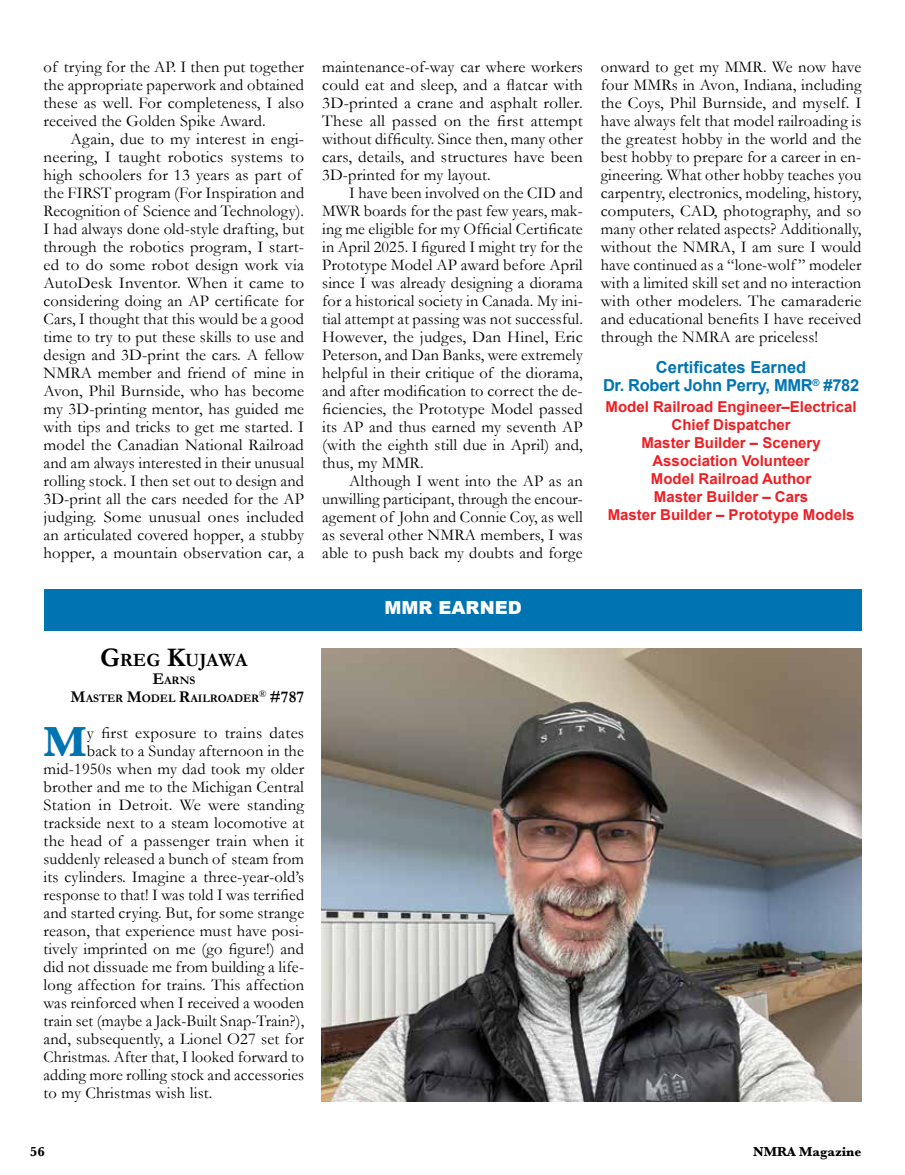
<style>
.page{position:relative;width:905px;height:1175px;background:#fff}
.page>*{position:absolute;margin:0;border:0;box-sizing:border-box;transform-origin:0 0}
.t1{font:700 43.65px "Baskerville";color:#0074b3}
.t2{font:700 18.9px "Garamond";color:#000}
.t3{font:900 18px "Arial";color:#fff}
.t4{font:16.5px/18px "Garamond";letter-spacing:.01em;color:#000;text-align:justify}
.t5{font:700 16.5px/18px "Arial";letter-spacing:-.02em;color:#0074b3;text-align:center}
.t6{font:700 16.5px "Garamond";color:#000}
.t7{font:700 15px/18px "Arial";color:#ed1f24;text-align:center}
.t8{font:700 13.5px "Baskerville";color:#000}
.t9{font:700 11.55px/18px "Garamond";color:#000;text-align:center}
.s1{font-size:27px}
.s2{font-size:16.5px}
</style>
<div class="page">
<div style="left:44px;top:589px;width:817px;height:42px;background:#0074b3"></div>
<img style="left:322px;top:648px;width:539px;height:453px">
<p class="t4" style="left:44px;top:58px;width:262px">of trying for the AP. I then put together the appropriate paperwork and obtained these as well. For completeness, I also received the Golden Spike Award.</p>
<p class="t4" style="left:44px;top:130px;width:262px;text-align:left;text-indent:27px">Again, due to my interest in engi&shy;neering, I taught robotics systems to high schoolers for 13 years as part of the FIRST program (For Inspiration and Recognition of Science and Technology).<br>I had always done old-style drafting, but through the robotics program, I start&shy;ed to do some robot design work via AutoDesk Inventor. When it came to considering doing an AP certificate for Cars, I thought that this would be a good time to try to put these skills to use and design and 3D-print the cars. A fellow NMRA member and friend of mine in Avon, Phil Burnside, who has become my 3D-printing mentor, has guided me with tips and tricks to get me started. I model the Canadian National Railroad and am always interested in their unusual rolling stock. I then set out to design and 3D-print all the cars needed for the AP judging. Some unusual ones included an articulated covered hopper, a stubby hopper, a mountain observation car, a</p>
<p class="t2" style="left:100px;top:649px;width:150px"><span class="s1">G</span>REG <span class="s1">K</span>UJAWA</p>
<p class="t9" style="left:70px;top:671px;width:190px"><span class="s2">E</span>ARNS<br><span class="s2">M</span>ASTER <span class="s2">M</span>ODEL <span class="s2">R</span>AILROADER</p>
<p class="t6" style="left:259px;top:687px;width:46px"><sup>®</sup> #787</p>
<h1 class="t1" style="left:44px;top:711px;width:45px">M</h1>
<p class="t4" style="left:87px;top:724px;width:219px">y first exposure to trains dates</p>
<p class="t4" style="left:87px;top:742px;width:219px">back to a Sunday afternoon in the</p>
<p class="t4" style="left:44px;top:760px;width:262px">mid-1950s when my dad took my older</p>
<p class="t4" style="left:44px;top:778px;width:262px">brother and me to the Michigan Central</p>
<p class="t4" style="left:44px;top:796px;width:262px">Station in Detroit. We were standing</p>
<p class="t4" style="left:44px;top:814px;width:262px">trackside next to a steam locomotive at</p>
<p class="t4" style="left:44px;top:832px;width:262px">the head of a passenger train when it</p>
<p class="t4" style="left:44px;top:850px;width:262px">suddenly released a bunch of steam from</p>
<p class="t4" style="left:44px;top:868px;width:262px">its cylinders. Imagine a three-year-old’s</p>
<p class="t4" style="left:44px;top:886px;width:262px">response to that! I was told I was terrified</p>
<p class="t4" style="left:44px;top:904px;width:262px">and started crying. But, for some strange</p>
<p class="t4" style="left:44px;top:922px;width:262px">reason, that experience must have posi-</p>
<p class="t4" style="left:44px;top:940px;width:262px">tively imprinted on me (go figure!) and</p>
<p class="t4" style="left:44px;top:958px;width:262px">did not dissuade me from building a life-</p>
<p class="t4" style="left:44px;top:976px;width:262px">long affection for trains. This affection</p>
<p class="t4" style="left:44px;top:994px;width:262px">was reinforced when I received a wooden</p>
<p class="t4" style="left:44px;top:1012px;width:262px">train set (maybe a Jack-Built Snap-Train?),</p>
<p class="t4" style="left:44px;top:1030px;width:262px">and, subsequently, a Lionel O27 set for</p>
<p class="t4" style="left:44px;top:1048px;width:262px">Christmas. After that, I looked forward to</p>
<p class="t4" style="left:44px;top:1066px;width:262px">adding more rolling stock and accessories</p>
<p class="t4" style="left:44px;top:1084px;width:170px">to my Christmas wish list.</p>
<p class="t4" style="left:322px;top:58px;width:262px">maintenance-of-way car where workers could eat and sleep, and a flatcar with 3D-printed a crane and asphalt roller.<br>These all passed on the first attempt without difficulty. Since then, many other cars, details, and structures have been 3D-printed for my layout.</p>
<p class="t4" style="left:322px;top:184px;width:262px;text-indent:27px">I have been involved on the CID and MWR boards for the past few years, mak&shy;ing me eligible for my Official Certificate in April 2025. I figured I might try for the Prototype Model AP award before April since I was already designing a diorama for a historical society in Canada. My ini&shy;tial attempt at passing was not successful.<br>However, the judges, Dan Hinel, Eric Peterson, and Dan Banks, were extremely helpful in their critique of the diorama, and after modification to correct the de&shy;ficiencies, the Prototype Model passed its AP and thus earned my seventh AP (with the eighth still due in April) and, thus, my MMR.</p>
<p class="t4" style="left:322px;top:472px;width:262px;text-indent:27px">Although I went into the AP as an unwilling participant, through the encour&shy;agement of John and Connie Coy, as well as several other NMRA members, I was able to push back my doubts and forge</p>
<p class="t3" style="left:384px;top:594px;width:138px">MMR EARNED</p>
<p class="t4" style="left:600px;top:58px;width:262px">onward to get my MMR. We now have four MMRs in Avon, Indiana, including the Coys, Phil Burnside, and myself. I have always felt that model railroading is the greatest hobby in the world and the best hobby to prepare for a career in en&shy;gineering. What other hobby teaches you carpentry, electronics, modeling, history, computers, CAD, photography, and so many other related aspects? Additionally, without the NMRA, I am sure I would have continued as a “lone-wolf ” modeler with a limited skill set and no interaction with other modelers. The camaraderie and educational benefits I have received through the NMRA are priceless!</p>
<p class="t5" style="left:603px;top:359px;width:258px">Certificates Earned<br>Dr. Robert John Perry, MMR<sup>®</sup> #782</p>
<p class="t7" style="left:605px;top:398px;width:252px">Model Railroad Engineer–Electrical<br>Chief Dispatcher<br>Master Builder – Scenery<br>Association Volunteer<br>Model Railroad Author<br>Master Builder – Cars<br>Master Builder – Prototype Models</p>
<p class="t8" style="left:30px;top:1142px;width:16px">56</p>
<p class="t8" style="left:753px;top:1142px;width:110px">NMRA Magazine</p>
</div>
